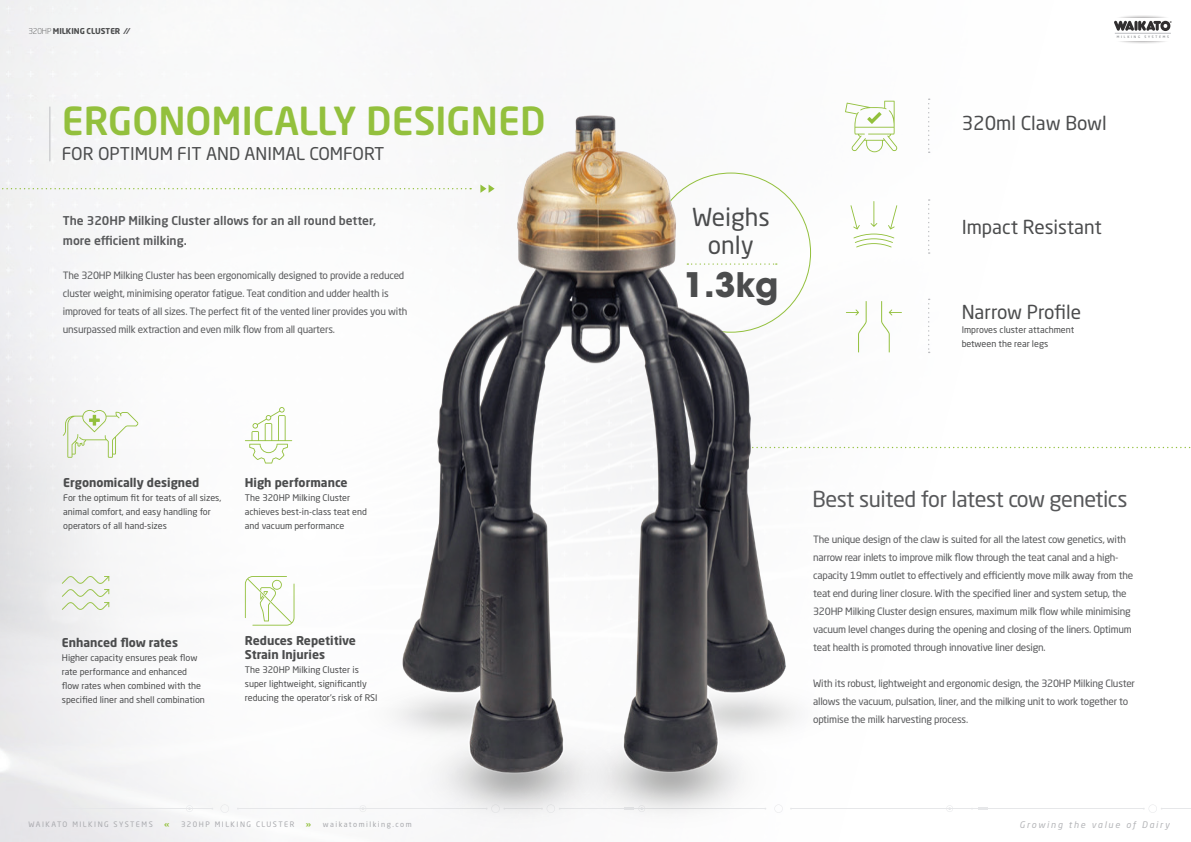
<style>
.page{position:relative;width:1191px;height:842px;background:#fff}
.page>*{position:absolute;margin:0;border:0;box-sizing:border-box;transform-origin:0 0}
.t1{font:500 38.2px "Neo Sans W1 G";color:#93c03d}
.t2{font:700 33.6px "ITC Avant Garde Std";color:#4b4c4d}
.t3{font:24.5px/28px "Neo Sans W1 G";color:#4b4c4d;text-align:center}
.t4{font:21.7px "Neo Sans W1 G";letter-spacing:-.02em;color:#57585a}
.t5{font:19px "Neo Sans W1 G";color:#4b4c4d}
.t6{font:17.4px "Neo Sans W1 G";color:#4b4c4d}
.t7{font:700 12px/14px "Neo Sans W1 G";color:#4b4c4d}
.t8{font:500 12px/20px "Neo Sans W1 G";color:#57585a}
.t9{font:10px/18px "Neo Sans W1 G";letter-spacing:-.02em;color:#57585a}
.t10{font:9px/14px "Neo Sans W1 G";color:#4b4c4d}
.t11{font:italic 9px "Neo Sans W1 G";letter-spacing:.2em;color:#b4b5b8}
.t12{font:700 8px "Neo Sans W1 G";color:#4b4c4d}
.t13{font:7.4px "Neo Sans W1 G";letter-spacing:.2em;color:#a8a9ad}
.t14{font:700 7.4px "Neo Sans W1 G";color:#93c03d}
.t15{font:500 3.3px "Neo Sans W1 G";letter-spacing:.54em;color:#939598}
.s1{font-weight:300}
.s2{font-weight:700;color:#93c03d}
</style>
<div class="page">
<svg style="left:944px;top:447px;width:247px;height:1px"></svg>
<div style="left:0;top:0;width:578px;height:449px;background:#f8f8f8"></div>
<svg style="left:0;top:147px;width:235px;height:695px;fill:#f6f7f7"></svg>
<div style="left:1115px;top:15px;width:55px;height:13px;background:#231f20;opacity:.6"></div>
<div style="left:1115px;top:31px;width:55px;height:13px;background:#231f20;opacity:.6"></div>
<svg style="left:1114px;top:18px;width:57px;height:23px"></svg>
<hr style="left:1114px;top:33px;width:56px;height:1px;background:#bcbdc0">
<hr style="left:791px;top:808px;width:352px;height:1px;background:#e6e7e9">
<hr style="left:1161px;top:808px;width:30px;height:1px;background:#e6e7e9">
<svg style="left:946px;top:805px;width:7px;height:7px"></svg>
<svg style="left:1143px;top:804px;width:19px;height:9px"></svg>
<svg style="left:978px;top:807px;width:9px;height:3px"></svg>
<hr style="left:37px;top:808px;width:175px;height:1px;background:#e6e7e9">
<svg style="left:186px;top:805px;width:7px;height:7px"></svg>
<svg style="left:220px;top:804px;width:9px;height:9px"></svg>
<svg style="left:40px;top:807px;width:10px;height:3px"></svg>
<div style="left:28px;top:804px;width:10px;height:9px;background:#e6e7e9"></div>
<svg style="left:0;top:188px;width:235px;height:1px"></svg>
<hr style="left:49px;top:107px;width:1px;height:54px;background:#bcbdc0">
<svg style="left:63px;top:410px;width:75px;height:48px"></svg>
<svg style="left:62px;top:576px;width:47px;height:34px"></svg>
<img style="left:237px;top:98px;width:705px;height:725px">
<p class="t12" style="left:28px;top:26px;width:103px"><span class="s1">320HP</span> MILKING CLUSTER ∕∕</p>
<h1 class="t1" style="left:62px;top:97px;width:485px">ERGONOMICALLY DESIGNED</h1>
<h3 class="t6" style="left:62px;top:143px;width:324px">FOR OPTIMUM FIT AND ANIMAL COMFORT</h3>
<p class="t8" style="left:63px;top:210px;width:315px">The 320HP Milking Cluster allows for an all round better, more efficient milking.</p>
<p class="t9" style="left:63px;top:266px;width:346px">The 320HP Milking Cluster has been ergonomically designed to provide a reduced cluster weight, minimising operator fatigue. Teat condition and udder health is improved for teats of all sizes. The perfect fit of the vented liner provides you with unsurpassed milk extraction and even milk flow from all quarters.</p>
<p class="t7" style="left:63px;top:476px;width:138px">Ergonomically designed</p>
<p class="t10" style="left:63px;top:491px;width:160px">For the optimum fit for teats of all sizes, animal comfort, and easy handling for operators of all hand-sizes</p>
<p class="t7" style="left:245px;top:475px;width:104px">High performance</p>
<p class="t10" style="left:245px;top:491px;width:123px">The 320HP Milking Cluster achieves best-in-class teat end and vacuum performance</p>
<p class="t7" style="left:62px;top:635px;width:118px">Enhanced flow rates</p>
<p class="t10" style="left:62px;top:650px;width:145px">Higher capacity ensures peak flow rate performance and enhanced flow rates when combined with the specified liner and shell combination</p>
<p class="t7" style="left:245px;top:634px;width:113px">Reduces Repetitive<br>Strain Injuries</p>
<p class="t10" style="left:245px;top:663px;width:134px">The 320HP Milking Cluster is super lightweight, significantly reducing the operator’s risk of RSI</p>
<h3 class="t3" style="left:692px;top:203px;width:79px">Weighs only</h3>
<h2 class="t2" style="left:683px;top:262px;width:97px">1.3kg</h2>
<p class="t15" style="left:1116px;top:35px;width:25px">MILKING</p>
<p class="t15" style="left:1144px;top:35px;width:26px">SYSTEMS</p>
<h3 class="t5" style="left:961px;top:111px;width:147px">320ml Claw Bowl</h3>
<h3 class="t5" style="left:961px;top:215px;width:141px">Impact Resistant</h3>
<h3 class="t5" style="left:961px;top:301px;width:121px">Narrow Profile</h3>
<p class="t10" style="left:961px;top:323px;width:114px">Improves cluster attachment between the rear legs</p>
<h3 class="t4" style="left:812px;top:485px;width:316px">Best suited for latest cow genetics</h3>
<p class="t9" style="left:813px;top:530px;width:322px">The unique design of the claw is suited for all the latest cow genetics, with narrow rear inlets to improve milk flow through the teat canal and a high&shy;capacity 19mm outlet to effectively and efficiently move milk away from the teat end during liner closure. With the specified liner and system setup, the 320HP Milking Cluster design ensures, maximum milk flow while minimising vacuum level changes during the opening and closing of the liners. Optimum teat health is promoted through innovative liner design.</p>
<p class="t9" style="left:813px;top:674px;width:323px">With its robust, lightweight and ergonomic design, the 320HP Milking Cluster allows the vacuum, pulsation, liner, and the milking unit to work together to optimise the milk harvesting process.</p>
<p class="t13" style="left:29px;top:820px;width:126px">WAIKATO MILKING SYSTEMS</p>
<p class="t14" style="left:164px;top:820px;width:7px">«</p>
<p class="t13" style="left:181px;top:820px;width:115px">320HP MILKING CLUSTER</p>
<p class="t13" style="left:306px;top:820px;width:107px"><span class="s2">»</span> waikatomilking.com</p>
<p class="t11" style="left:1019px;top:819px;width:151px">Growing the value of Dairy</p>
</div>
